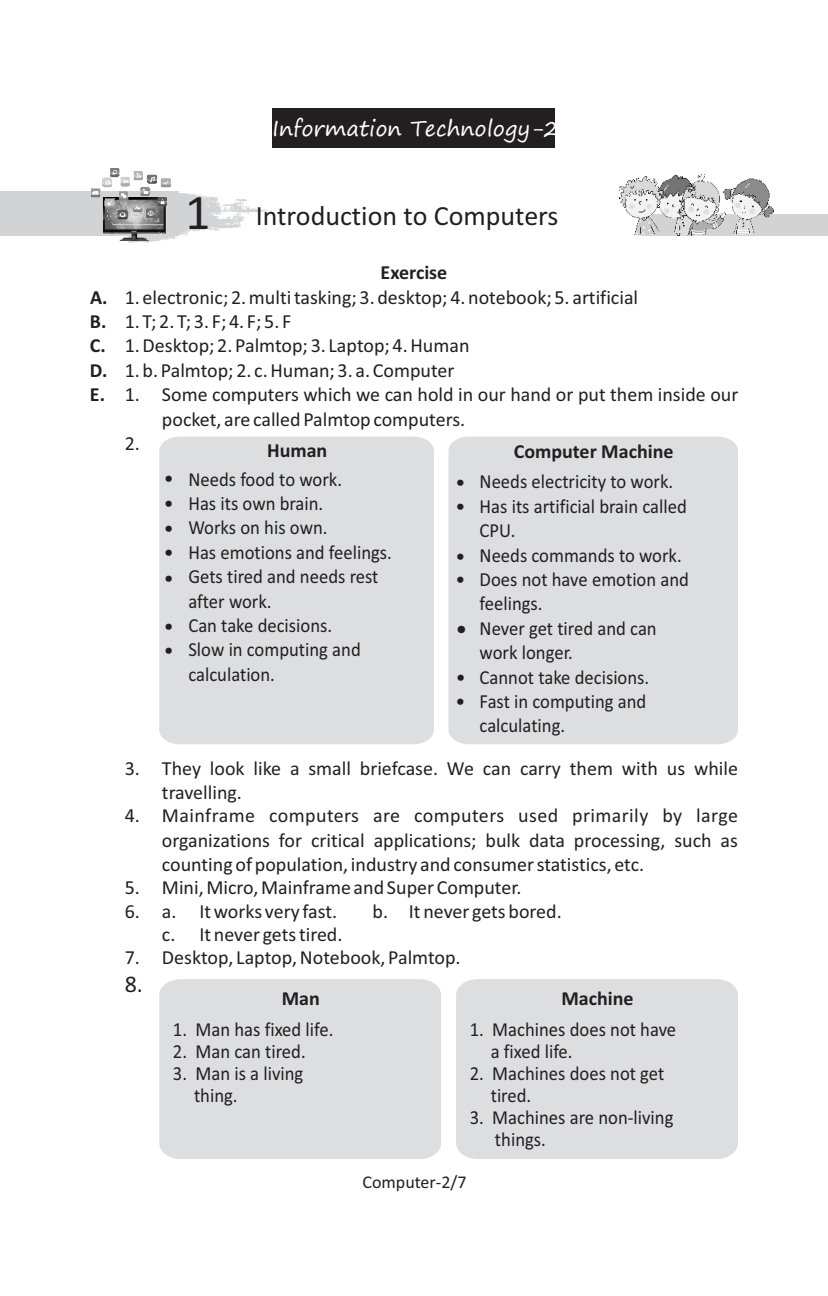
<style>
.page{position:relative;width:828px;height:1296px;background:#fff}
.page>*{position:absolute;margin:0;border:0;box-sizing:border-box;transform-origin:0 0}
.t1{font:28px "Calibri";color:#231f20}
.t2{font:24px "Calibri";color:#231f20}
.t3{font:21.4px "Segoe Print";color:#fff}
.t4{font:21px "Arial";color:#fff}
.t5{font:20px/24.8px "Calibri";color:#231f20}
.t6{font:20px/24.4px "Calibri";color:#231f20;scale:.93 1}
.t7{font:700 20px "Calibri";color:#231f20}
.t8{font:18px "Calibri";color:#231f20}
.s1{font-size:50px}
.s2{font-weight:700}
</style>
<div class="page">
<div style="left:639px;top:214px;width:189px;height:21px;background:#d1d3d4"></div>
<img style="left:619px;top:175px;width:154px;height:61px">
<div style="left:0;top:191px;width:179px;height:45px;background:#d1d3d4"></div>
<svg style="left:128px;top:193px;width:139px;height:50px"></svg>
<img style="left:92px;top:168px;width:78px;height:73px">
<div style="left:273px;top:108px;width:282px;height:40px;background:#231f20"></div>
<div style="left:449px;top:437px;width:289px;height:307px;background:#dddedf"></div>
<div style="left:159px;top:437px;width:275px;height:307px;background:#dddedf"></div>
<div style="left:159px;top:979px;width:282px;height:180px;background:#dddedf"></div>
<div style="left:456px;top:979px;width:282px;height:180px;background:#dddedf"></div>
<p class="t3" style="left:272px;top:117px;width:289px">Information Technology-2</p>
<p class="t4" style="left:290px;top:122px;width:317px">INFORMATION TECHNOLOGY-1</p>
<h1 class="t1" style="left:185px;top:204px;width:375px"><span class="s1">1</span> Introduction to Computers</h1>
<p class="t7" style="left:381px;top:264px;width:68px">Exercise</p>
<p class="t5" style="left:90px;top:286px;width:550px"><span class="s2">A.</span> 1. electronic; 2. multi tasking; 3. desktop; 4. notebook; 5. artificial</p>
<p class="t5" style="left:90px;top:311px;width:203px"><span class="s2">B.</span> 1. T; 2. T; 3. F; 4. F; 5. F</p>
<p class="t5" style="left:90px;top:335px;width:381px"><span class="s2">C.</span> 1. Desktop; 2. Palmtop; 3. Laptop; 4. Human</p>
<p class="t5" style="left:90px;top:359px;width:366px"><span class="s2">D.</span> 1. b. Palmtop; 2. c. Human; 3. a. Computer</p>
<p class="t5" style="left:90px;top:384px;width:650px"><span class="s2">E.</span> 1. Some computers which we can hold in our hand or put them inside our</p>
<p class="t5" style="left:162px;top:408px;width:305px">pocket, are called Palmtop computers.</p>
<p class="t5" style="left:125px;top:433px;width:17px">2.</p>
<p class="t7" style="left:267px;top:442px;width:62px">Human</p>
<p class="t7" style="left:514px;top:443px;width:161px">Computer Machine</p>
<p class="t6" style="left:188px;top:468px;width:220px">Needs food to work.<br>Has its own brain.<br>Works on his own.<br>Has emotions and feelings.<br>Gets tired and needs rest after work.<br>Can take decisions.<br>Slow in computing and calculation.</p>
<p class="t6" style="left:480px;top:471px;width:227px">Needs electricity to work.<br>Has its artificial brain called<br>CPU.<br>Needs commands to work.<br>Does not have emotion and feelings.<br>Never get tired and can work longer.<br>Cannot take decisions.<br>Fast in computing and calculating.</p>
<p class="t5" style="left:164px;top:468px;width:11px;text-align:justify">• • • • •</p>
<p class="t5" style="left:456px;top:471px;width:11px;line-height:24.2px">• •</p>
<p class="t5" style="left:456px;top:546px;width:11px;line-height:23.2px">• •</p>
<p class="t5" style="left:164px;top:616px;width:11px;line-height:24px">• •</p>
<p class="t2" style="left:456px;top:619px;width:13px">•</p>
<p class="t5" style="left:456px;top:667px;width:12px;line-height:23.8px">• •</p>
<p class="t5" style="left:162px;top:757px;width:578px;text-indent:-37px">3. They look like a small briefcase. We can carry them with us while travelling.</p>
<p class="t5" style="left:162px;top:805px;width:578px;text-align:justify;text-indent:-37px">4. Mainframe computers are computers used primarily by large organizations for critical applications; bulk data processing, such as counting of population, industry and consumer statistics, etc.</p>
<p class="t5" style="left:125px;top:877px;width:398px">5. Mini, Micro, Mainframe and Super Computer.</p>
<p class="t5" style="left:125px;top:900px;width:214px">6. a. It works very fast.</p>
<p class="t5" style="left:373px;top:900px;width:191px">b. It never gets bored.</p>
<p class="t5" style="left:162px;top:923px;width:182px">c. It never gets tired.</p>
<p class="t5" style="left:125px;top:946px;width:338px">7. Desktop, Laptop, Notebook, Palmtop.</p>
<p class="t2" style="left:125px;top:974px;width:20px">8.</p>
<p class="t7" style="left:561px;top:990px;width:74px">Machine</p>
<p class="t6" style="left:491px;top:1020px;width:201px;line-height:22px;text-indent:-21px">1. Machines does not have a fixed life.</p>
<p class="t6" style="left:491px;top:1064px;width:188px;line-height:22px;text-indent:-21px">2. Machines does not get tired.</p>
<p class="t6" style="left:495px;top:1108px;width:193px;line-height:22px;text-indent:-25px">3. Machines are non-living things.</p>
<p class="t7" style="left:282px;top:990px;width:40px">Man</p>
<p class="t6" style="left:173px;top:1019px;width:174px">1. Man has fixed life.</p>
<p class="t6" style="left:173px;top:1041px;width:144px">2. Man can tired.</p>
<p class="t6" style="left:194px;top:1064px;width:119px;line-height:22px;text-indent:-21px">3. Man is a living thing.</p>
<p class="t8" style="left:362px;top:1174px;width:106px">Computer-2/7</p>
</div>
